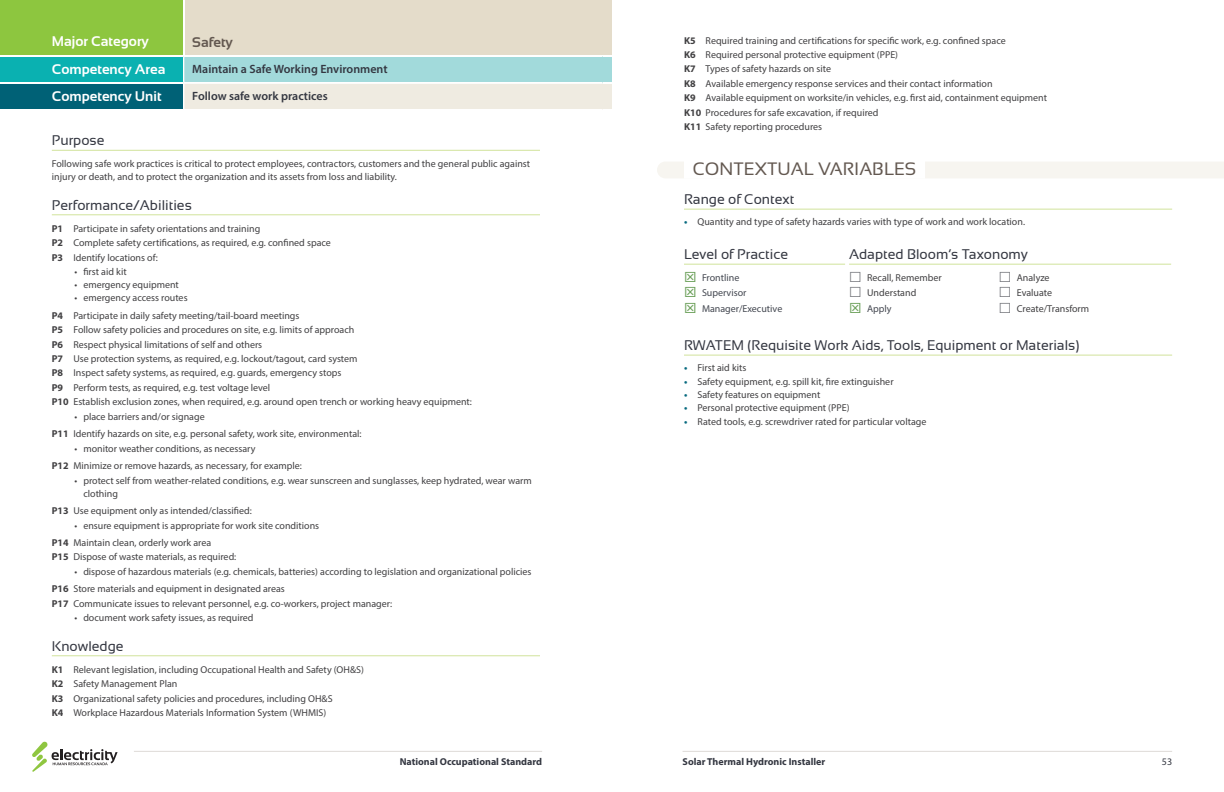
<style>
.page{position:relative;width:1224px;height:792px;background:#fff}
.page>*{position:absolute;margin:0;border:0;box-sizing:border-box;transform-origin:0 0}
.H1___Contextual_Vari{font:18px "Sansation";color:#635850}
.t1{font:14px "Sansation";color:#343741}
.Competency_Area{font:700 14px "Sansation";color:#fff}
.Competency_Unit{font:700 14px "Sansation";color:#fff}
.Column_Header_with_S{font:700 14px "Sansation";color:#fff}
.Major_Cat_w_Shading{font:700 14px "Sansation";color:#635850}
.Col_2_w_Shading_-_Le{font:600 12px "Myriad Pro";color:#343741}
.Col_2_x_beige_shadin{font:600 12px "Myriad Pro";color:#343741}
.Paragraph_Body_Copy{font:10px/13px "Myriad Pro";color:#414042}
.t2{font:700 10px "Myriad Pro";color:#343741}
.t3{font:10px "Myriad Pro";color:#434750}
.t4{font:10px "Myriad Pro";color:#343741}
.s1{font-weight:700}
.s2{font-weight:700;color:#086a7f}
</style>
<div class="page">
<svg style="left:32px;top:742px;width:86px;height:30px"></svg>
<hr style="left:683px;top:751px;width:489px;height:1px;background:#dedad7">
<hr style="left:134px;top:751px;width:408px;height:1px;background:#dedad7">
<hr style="left:52px;top:150px;width:488px;height:1px;background:#d1e39b">
<hr style="left:52px;top:214px;width:488px;height:1px;background:#d1e39b">
<hr style="left:52px;top:655px;width:488px;height:1px;background:#d1e39b">
<svg style="left:182px;top:38px;width:1px;height:17px"></svg>
<div style="left:0;top:0;width:182px;height:54px;background:#8dc63f"></div>
<div style="left:185px;top:0;width:427px;height:54px;background:#e4dcca"></div>
<div style="left:0;top:57px;width:182px;height:25px;background:#0ab1b1"></div>
<div style="left:185px;top:57px;width:427px;height:25px;background:#a2dadb"></div>
<div style="left:0;top:84px;width:182px;height:25px;background:#006176"></div>
<div style="left:185px;top:84px;width:427px;height:25px;background:#efebe1"></div>
<div style="left:657px;top:162px;width:567px;height:16px;background:#f7f5f0"></div>
<div style="left:684px;top:161px;width:241px;height:18px;background:#fff"></div>
<hr style="left:684px;top:209px;width:488px;height:1px;background:#d1e39b">
<hr style="left:684px;top:355px;width:488px;height:1px;background:#d1e39b">
<hr style="left:684px;top:264px;width:161px;height:1px;background:#d1e39b">
<hr style="left:849px;top:264px;width:322px;height:1px;background:#d1e39b">
<p class="Column_Header_with_S" style="left:52px;top:34px;width:99px">Major Category</p>
<p class="Major_Cat_w_Shading" style="left:192px;top:35px;width:42px">Safety</p>
<p class="Competency_Area" style="left:52px;top:61px;width:115px">Competency Area</p>
<p class="Col_2_w_Shading_-_Le" style="left:192px;top:62px;width:197px">Maintain a Safe Working Environment</p>
<p class="Competency_Unit" style="left:52px;top:88px;width:111px">Competency Unit</p>
<p class="Col_2_x_beige_shadin" style="left:192px;top:89px;width:137px">Follow safe work practices</p>
<h2 class="t1" style="left:52px;top:133px;width:54px">Purpose</h2>
<p class="Paragraph_Body_Copy" style="left:52px;top:157px;width:480px">Following safe work practices is critical to protect employees, contractors, customers and the general public against injury or death, and to protect the organization and its assets from loss and liability.</p>
<h2 class="t1" style="left:52px;top:197px;width:142px">Performance/Abilities</h2>
<p class="Paragraph_Body_Copy" style="left:52px;top:222px;width:210px"><span class="s1">P1</span> Participate in safety orientations and training</p>
<p class="Paragraph_Body_Copy" style="left:52px;top:236px;width:281px"><span class="s1">P2</span> Complete safety certifications, as required, e.g. confined space</p>
<p class="Paragraph_Body_Copy" style="left:52px;top:251px;width:108px"><span class="s1">P3</span> Identify locations of:</p>
<p class="Paragraph_Body_Copy" style="left:74px;top:265px;width:54px">• first aid kit</p>
<p class="Paragraph_Body_Copy" style="left:74px;top:278px;width:106px">• emergency equipment</p>
<p class="Paragraph_Body_Copy" style="left:74px;top:291px;width:115px">• emergency access routes</p>
<p class="Paragraph_Body_Copy" style="left:52px;top:309px;width:249px"><span class="s1">P4</span> Participate in daily safety meeting/tail-board meetings</p>
<p class="Paragraph_Body_Copy" style="left:52px;top:323px;width:304px"><span class="s1">P5</span> Follow safety policies and procedures on site, e.g. limits of approach</p>
<p class="Paragraph_Body_Copy" style="left:52px;top:337px;width:212px"><span class="s1">P6</span> Respect physical limitations of self and others</p>
<p class="Paragraph_Body_Copy" style="left:52px;top:352px;width:307px"><span class="s1">P7</span> Use protection systems, as required, e.g. lockout/tagout, card system</p>
<p class="Paragraph_Body_Copy" style="left:52px;top:366px;width:291px"><span class="s1">P8</span> Inspect safety systems, as required, e.g. guards, emergency stops</p>
<p class="Paragraph_Body_Copy" style="left:52px;top:381px;width:220px"><span class="s1">P9</span> Perform tests, as required, e.g. test voltage level</p>
<p class="Paragraph_Body_Copy" style="left:52px;top:395px;width:422px"><span class="s1">P10</span> Establish exclusion zones, when required, e.g. around open trench or working heavy equipment:</p>
<p class="Paragraph_Body_Copy" style="left:74px;top:410px;width:132px">• place barriers and/or signage</p>
<p class="Paragraph_Body_Copy" style="left:52px;top:427px;width:311px"><span class="s1">P11</span> Identify hazards on site, e.g. personal safety, work site, environmental:</p>
<p class="Paragraph_Body_Copy" style="left:74px;top:442px;width:183px">• monitor weather conditions, as necessary</p>
<p class="Paragraph_Body_Copy" style="left:52px;top:459px;width:252px"><span class="s1">P12</span> Minimize or remove hazards, as necessary, for example:</p>
<p class="Paragraph_Body_Copy" style="left:83px;top:474px;width:450px;text-indent:-9px">• protect self from weather-related conditions, e.g. wear sunscreen and sunglasses, keep hydrated, wear warm clothing</p>
<p class="Paragraph_Body_Copy" style="left:52px;top:504px;width:201px"><span class="s1">P13</span> Use equipment only as intended/classified:</p>
<p class="Paragraph_Body_Copy" style="left:74px;top:519px;width:246px">• ensure equipment is appropriate for work site conditions</p>
<p class="Paragraph_Body_Copy" style="left:52px;top:536px;width:161px"><span class="s1">P14</span> Maintain clean, orderly work area</p>
<p class="Paragraph_Body_Copy" style="left:52px;top:550px;width:186px"><span class="s1">P15</span> Dispose of waste materials, as required:</p>
<p class="Paragraph_Body_Copy" style="left:74px;top:565px;width:459px">• dispose of hazardous materials (e.g. chemicals, batteries) according to legislation and organizational policies</p>
<p class="Paragraph_Body_Copy" style="left:52px;top:582px;width:235px"><span class="s1">P16</span> Store materials and equipment in designated areas</p>
<p class="Paragraph_Body_Copy" style="left:52px;top:597px;width:342px"><span class="s1">P17</span> Communicate issues to relevant personnel, e.g. co-workers, project manager:</p>
<p class="Paragraph_Body_Copy" style="left:74px;top:611px;width:181px">• document work safety issues, as required</p>
<h2 class="t1" style="left:52px;top:638px;width:73px">Knowledge</h2>
<p class="Paragraph_Body_Copy" style="left:52px;top:663px;width:314px"><span class="s1">K1</span> Relevant legislation, including Occupational Health and Safety (OH&amp;S)</p>
<p class="Paragraph_Body_Copy" style="left:52px;top:677px;width:127px"><span class="s1">K2</span> Safety Management Plan</p>
<p class="Paragraph_Body_Copy" style="left:52px;top:692px;width:282px"><span class="s1">K3</span> Organizational safety policies and procedures, including OH&amp;S</p>
<p class="Paragraph_Body_Copy" style="left:52px;top:706px;width:276px"><span class="s1">K4</span> Workplace Hazardous Materials Information System (WHMIS)</p>
<p class="Paragraph_Body_Copy" style="left:684px;top:33px;width:323px"><span class="s1">K5</span> Required training and certifications for specific work, e.g. confined space</p>
<p class="Paragraph_Body_Copy" style="left:684px;top:48px;width:216px"><span class="s1">K6</span> Required personal protective equipment (PPE)</p>
<p class="Paragraph_Body_Copy" style="left:684px;top:62px;width:149px"><span class="s1">K7</span> Types of safety hazards on site</p>
<p class="Paragraph_Body_Copy" style="left:684px;top:77px;width:310px"><span class="s1">K8</span> Available emergency response services and their contact information</p>
<p class="Paragraph_Body_Copy" style="left:684px;top:91px;width:365px"><span class="s1">K9</span> Available equipment on worksite/in vehicles, e.g. first aid, containment equipment</p>
<p class="Paragraph_Body_Copy" style="left:684px;top:106px;width:196px"><span class="s1">K10</span> Procedures for safe excavation, if required</p>
<p class="Paragraph_Body_Copy" style="left:684px;top:120px;width:140px"><span class="s1">K11</span> Safety reporting procedures</p>
<h1 class="H1___Contextual_Vari" style="left:693px;top:158px;width:225px">CONTEXTUAL VARIABLES</h1>
<h2 class="t1" style="left:684px;top:191px;width:112px">Range of Context</h2>
<p class="Paragraph_Body_Copy" style="left:684px;top:215px;width:343px"><span class="s2">•</span> Quantity and type of safety hazards varies with type of work and work location.</p>
<h2 class="t1" style="left:684px;top:247px;width:106px">Level of Practice</h2>
<h2 class="t1" style="left:849px;top:247px;width:180px">Adapted Bloom’s Taxonomy</h2>
<p class="t3" style="left:702px;top:271px;width:39px">Frontline</p>
<p class="Paragraph_Body_Copy" style="left:867px;top:271px;width:76px">Recall, Remember</p>
<p class="Paragraph_Body_Copy" style="left:1017px;top:271px;width:34px">Analyze</p>
<p class="t3" style="left:702px;top:287px;width:46px">Supervisor</p>
<p class="Paragraph_Body_Copy" style="left:867px;top:286px;width:51px">Understand</p>
<p class="Paragraph_Body_Copy" style="left:1017px;top:286px;width:37px">Evaluate</p>
<p class="t3" style="left:702px;top:302px;width:82px">Manager/Executive</p>
<p class="t3" style="left:867px;top:302px;width:26px">Apply</p>
<p class="Paragraph_Body_Copy" style="left:1017px;top:302px;width:74px">Create/Transform</p>
<h2 class="t1" style="left:684px;top:337px;width:397px">RWATEM (Requisite Work Aids, Tools, Equipment or Materials)</h2>
<p class="Paragraph_Body_Copy" style="left:684px;top:361px;width:64px"><span class="s2">•</span> First aid kits</p>
<p class="Paragraph_Body_Copy" style="left:684px;top:375px;width:211px"><span class="s2">•</span> Safety equipment, e.g. spill kit, fire extinguisher</p>
<p class="Paragraph_Body_Copy" style="left:684px;top:388px;width:138px"><span class="s2">•</span> Safety features on equipment</p>
<p class="Paragraph_Body_Copy" style="left:684px;top:401px;width:167px"><span class="s2">•</span> Personal protective equipment (PPE)</p>
<p class="Paragraph_Body_Copy" style="left:684px;top:415px;width:244px"><span class="s2">•</span> Rated tools, e.g. screwdriver rated for particular voltage</p>
<p class="t2" style="left:400px;top:755px;width:144px">National Occupational Standard</p>
<p class="t2" style="left:683px;top:755px;width:144px">Solar Thermal Hydronic Installer</p>
<p class="t4" style="left:1162px;top:756px;width:12px">53</p>
</div>
